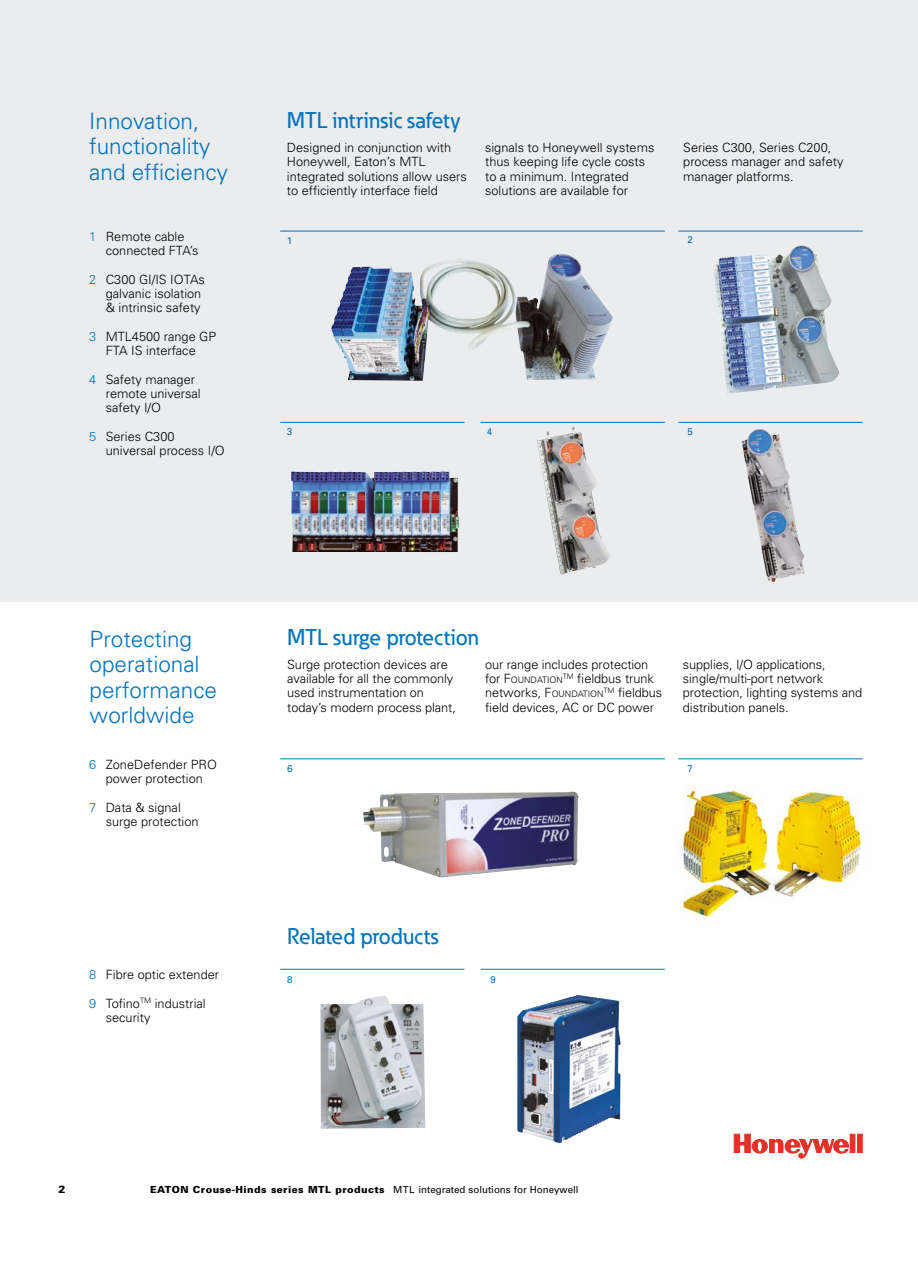
<style>
.page{position:relative;width:918px;height:1263px;background:#fff}
.page>*{position:absolute;margin:0;border:0;box-sizing:border-box;transform-origin:0 0}
.t1{font:300 22.5px/25.5px "Univers";color:#0072bb}
.t2{font:500 22.5px "Eaton";color:#0072bb}
.t3{font:300 12.75px/14.2px "Univers";color:#000}
.t4{font:900 10.5px "Univers";color:#000}
.t5{font:900 9.75px "Univers";letter-spacing:.045em;color:#000}
.t6{font:9.75px "Univers";color:#0072bb}
.t7{font:300 8.85px "Univers";letter-spacing:-.005em;color:#000}
.s1{color:#0072bb}
.s2{font-size:8.85px}
.s3{font-size:12.75px}
.s4{font-weight:400}
</style>
<div class="page">
<img style="left:517px;top:995px;width:104px;height:148px">
<img style="left:676px;top:785px;width:186px;height:133px">
<div style="left:0;top:0;width:918px;height:601px;background:#eaecee"></div>
<hr style="left:280px;top:231px;width:385px;height:1px;background:#0072bb">
<hr style="left:280px;top:422px;width:185px;height:1px;background:#0072bb">
<hr style="left:678px;top:231px;width:185px;height:1px;background:#0072bb">
<hr style="left:280px;top:758px;width:385px;height:1px;background:#0072bb">
<hr style="left:678px;top:758px;width:185px;height:1px;background:#0072bb">
<hr style="left:280px;top:969px;width:185px;height:1px;background:#0072bb">
<hr style="left:481px;top:969px;width:184px;height:1px;background:#0072bb">
<svg style="left:734px;top:1134px;width:115px;height:24px"></svg>
<div style="left:850px;top:1134px;width:5px;height:18px;background:#e63027;border:1px solid #e63027"></div>
<div style="left:857px;top:1134px;width:5px;height:18px;background:#e63027"></div>
<hr style="left:481px;top:422px;width:184px;height:1px;background:#0072bb">
<hr style="left:678px;top:422px;width:185px;height:1px;background:#0072bb">
<img style="left:331px;top:254px;width:282px;height:127px">
<img style="left:713px;top:245px;width:127px;height:149px">
<img style="left:290px;top:471px;width:169px;height:81px">
<img style="left:741px;top:429px;width:64px;height:153px">
<img style="left:320px;top:996px;width:105px;height:133px">
<img style="left:537px;top:426px;width:73px;height:149px">
<img style="left:363px;top:791px;width:216px;height:87px">
<h1 class="t1" style="left:89px;top:107px;width:140px">Innovation, functionality and efficiency</h1>
<p class="t3" style="left:106px;top:229px;width:94px;text-indent:-16px"><span class="s1">1</span> Remote cable connected FTA’s</p>
<p class="t3" style="left:106px;top:272px;width:101px;text-indent:-16px"><span class="s1">2</span> C300 GI/IS IOTAs galvanic isolation &amp; intrinsic safety</p>
<p class="t3" style="left:89px;top:329px;width:129px;text-align:center"><span class="s1">3</span> MTL4500 range GP<br>FTA IS interface</p>
<p class="t3" style="left:106px;top:372px;width:96px;text-indent:-16px"><span class="s1">4</span> Safety manager remote universal safety I/O</p>
<p class="t3" style="left:106px;top:429px;width:121px;text-indent:-16px"><span class="s1">5</span> Series C300 universal process I/O</p>
<h1 class="t2" style="left:287px;top:106px;width:175px">MTL intrinsic safety</h1>
<p class="t3" style="left:287px;top:140px;width:181px">Designed in conjunction with<br>Honeywell, Eaton’s MTL integrated solutions allow users to efficiently interface field</p>
<p class="t3" style="left:485px;top:140px;width:171px">signals to Honeywell systems thus keeping life cycle costs to a minimum. Integrated solutions are available for</p>
<p class="t3" style="left:683px;top:140px;width:162px">Series C300, Series C200, process manager and safety manager platforms.</p>
<p class="t6" style="left:287px;top:234px;width:7px">1</p>
<p class="t6" style="left:687px;top:234px;width:7px">2</p>
<p class="t6" style="left:287px;top:425px;width:7px">3</p>
<p class="t6" style="left:487px;top:425px;width:7px">4</p>
<p class="t6" style="left:687px;top:425px;width:7px">5</p>
<h1 class="t1" style="left:90px;top:625px;width:129px">Protecting operational performance worldwide</h1>
<p class="t3" style="left:89px;top:757px;width:129px;text-align:center"><span class="s1">6</span> ZoneDefender PRO power protection</p>
<p class="t3" style="left:106px;top:799px;width:94px;text-indent:-16px"><span class="s1">7</span> Data &amp; signal surge protection</p>
<p class="t3" style="left:89px;top:967px;width:131px"><span class="s1">8</span> Fibre optic extender</p>
<p class="t3" style="left:106px;top:996px;width:101px;text-indent:-17px"><span class="s1">9</span> Tofino<sup>TM</sup> industrial security</p>
<h1 class="t2" style="left:287px;top:623px;width:193px">MTL surge protection</h1>
<p class="t3" style="left:287px;top:657px;width:170px">Surge protection devices are available for all the commonly used instrumentation on today’s modern process plant,</p>
<p class="t3" style="left:485px;top:657px;width:165px">our range includes protection</p>
<p class="t3" style="left:485px;top:671px;width:179px;text-indent:78px"><sup>TM</sup> fieldbus trunk networks, F<span class="s2">OUNDATION</span><sup>TM</sup> fieldbus field devices, AC or DC power</p>
<p class="t7" style="left:485px;top:675px;width:79px"><span class="s3">for F</span>OUNDATION</p>
<p class="t3" style="left:683px;top:657px;width:181px">supplies, I/O applications, single/multi-port network protection, lighting systems and distribution panels.</p>
<p class="t6" style="left:287px;top:763px;width:7px">6</p>
<p class="t6" style="left:687px;top:763px;width:7px">7</p>
<h1 class="t2" style="left:287px;top:923px;width:153px">Related products</h1>
<p class="t6" style="left:287px;top:973px;width:7px">8</p>
<p class="t6" style="left:490px;top:973px;width:7px">9</p>
<p class="t4" style="left:59px;top:1183px;width:9px">2</p>
<p class="t5" style="left:150px;top:1183px;width:430px">EATON Crouse-Hinds series MTL products <span class="s4">MTL integrated solutions for Honeywell</span></p>
</div>
